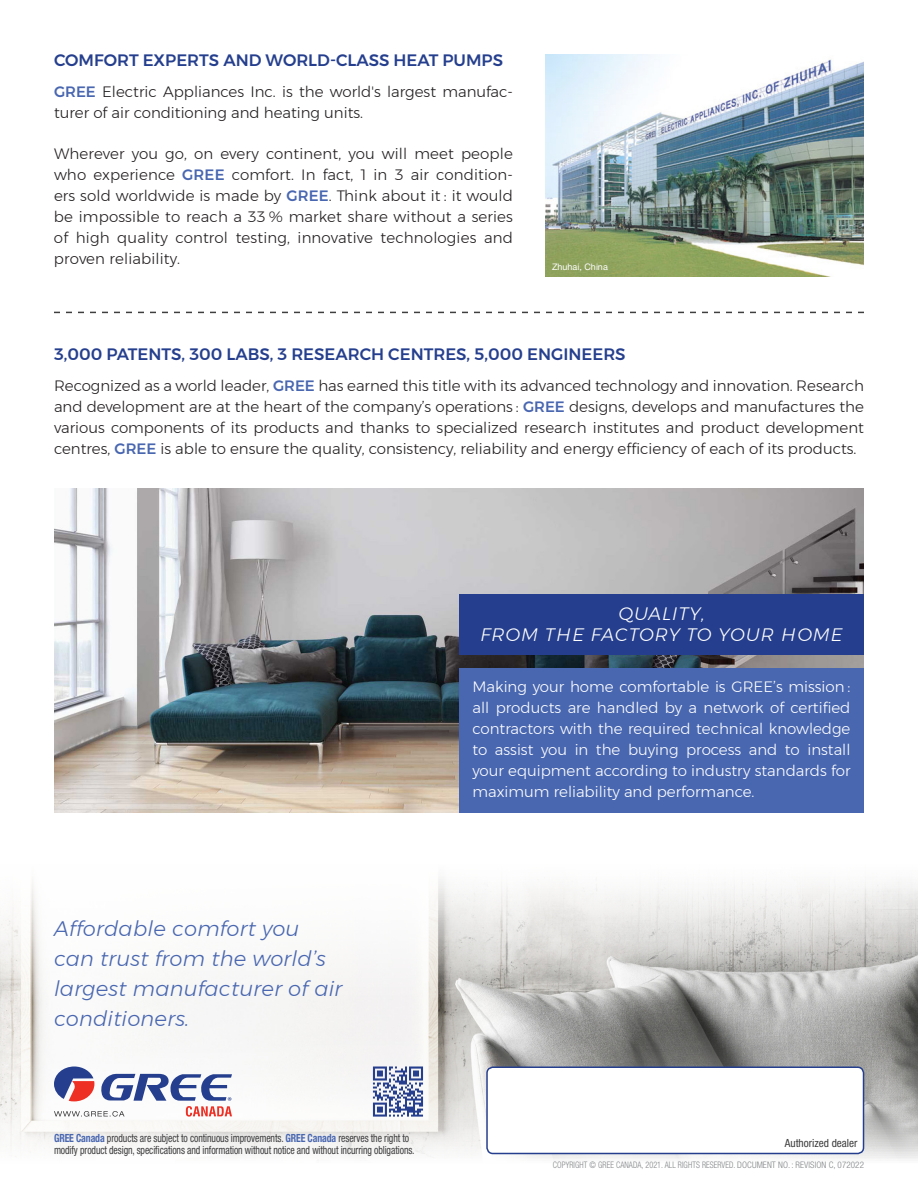
<style>
.page{position:relative;width:918px;height:1188px;background:#fff}
.page>*{position:absolute;margin:0;border:0;box-sizing:border-box;transform-origin:0 0}
.t1{font:italic 300 21px/30px "Montserrat";letter-spacing:.01em;color:#4967b0}
.t2{font:italic 300 18px/21px "Montserrat";letter-spacing:.05em;color:#fff;text-align:center}
.t3{font:500 16.5px "Montserrat";color:#253f8e}
.t4{font:300 15px/21px "Montserrat";color:#231f20;text-align:justify}
.t5{font:300 15px/21px "Montserrat";color:#fff;text-align:justify}
.t6{font:condensed 11.25px/12px "Helvetica Neue";letter-spacing:-.01em;color:#3e3e3f;scale:.87 1}
.t7{font:condensed 11.25px "Helvetica Neue";letter-spacing:-.01em;color:#3e3e3f}
.t8{font:300 condensed 9px "Helvetica Neue";letter-spacing:.01em;color:#808285;scale:.9 1}
.t9{font:9px "Helvetica Neue";color:#fff}
.s1{font-weight:500;color:#4967b0}
.s2{font-weight:700;color:#4967b0}
</style>
<div class="page">
<img style="left:0;top:879px;width:918px;height:280px">
<div style="left:487px;top:1067px;width:377px;height:87px;background:#fff;border-radius:6px"></div>
<div style="left:486px;top:1066px;width:378px;height:88px;border:2px solid #253f8e;border-radius:6px"></div>
<svg style="left:373px;top:1066px;width:50px;height:51px"></svg>
<svg style="left:54px;top:1066px;width:178px;height:51px"></svg>
<img style="left:545px;top:54px;width:319px;height:223px">
<img style="left:54px;top:489px;width:810px;height:324px">
<div style="left:459px;top:668px;width:405px;height:145px;background:#4967b0"></div>
<div style="left:459px;top:594px;width:405px;height:61px;background:#253f8e"></div>
<svg style="left:54px;top:312px;width:810px;height:1px"></svg>
<p class="t3" style="left:54px;top:47px;width:451px">COMFORT EXPERTS AND WORLD-CLASS HEAT PUMPS</p>
<p class="t4" style="left:54px;top:81px;width:460px"><span class="s1">GREE</span> Electric Appliances Inc. is the world's largest manufac&shy;turer of air conditioning and heating units.</p>
<p class="t4" style="left:54px;top:143px;width:461px">Wherever you go, on every continent, you will meet people who experience <span class="s1">GREE</span> comfort. In fact, 1 in 3 air condition&shy;ers sold worldwide is made by <span class="s1">GREE</span>. Think about it : it would be impossible to reach a 33 % market share without a series of high quality control testing, innovative technologies and proven reliability.</p>
<p class="t9" style="left:552px;top:261px;width:57px">Zhuhai, China</p>
<p class="t3" style="left:54px;top:341px;width:573px">3,000 PATENTS, 300 LABS, 3 RESEARCH CENTRES, 5,000 ENGINEERS</p>
<p class="t4" style="left:54px;top:375px;width:812px">Recognized as a world leader, <span class="s1">GREE</span> has earned this title with its advanced technology and innovation. Research and development are at the heart of the company’s operations : <span class="s1">GREE</span> designs, develops and manufactures the various components of its products and thanks to specialized research institutes and product development centres, <span class="s1">GREE</span> is able to ensure the quality, consistency, reliability and energy efficiency of each of its products.</p>
<p class="t2" style="left:481px;top:603px;width:363px">QUALITY,<br>FROM THE FACTORY TO YOUR HOME</p>
<h1 class="t1" style="left:54px;top:913px;width:290px">Affordable comfort you can trust from the world’s largest manufacturer of air conditioners.</h1>
<p class="t6" style="left:54px;top:1132px;width:416px"><span class="s2">GREE Canada</span> products are subject to continuous improvements. <span class="s2">GREE Canada</span> reserves the right to modify product design, specifications and information without notice and without incurring obligations.</p>
<p class="t5" style="left:472px;top:676px;width:380px">Making your home comfortable is GREE’s mission : all products are handled by a network of certified contractors with the required technical knowledge to assist you in the buying process and to install your equipment according to industry standards for maximum reliability and performance.</p>
<p class="t7" style="left:785px;top:1137px;width:74px">Authorized dealer</p>
<p class="t8" style="left:553px;top:1159px;width:347px">COPYRIGHT © GREE CANADA, 2021. ALL RIGHTS RESERVED. DOCUMENT NO.: REVISION C, 072022</p>
</div>
